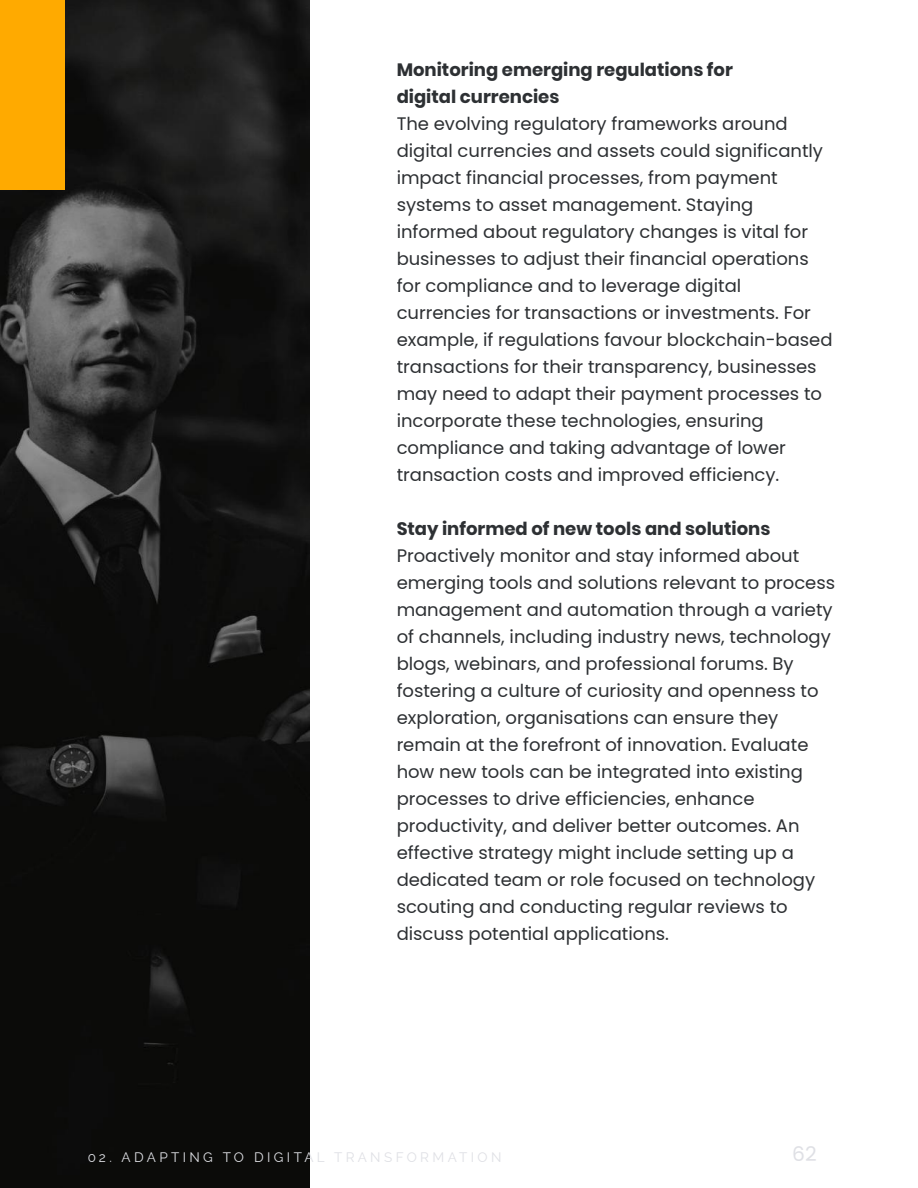
<style>
.page{position:relative;width:918px;height:1188px;background:#fff}
.page>*{position:absolute;margin:0;border:0;box-sizing:border-box;transform-origin:0 0}
.t1{font:20.25px "Poppins";color:#dfe0e5}
.t2{font:18px/27px "Poppins";color:#2d3033}
.t3{font:700 18px/27px "Poppins";color:#2d3033}
.t4{font:13.5px "Raleway";letter-spacing:.25em;color:#dfe0e5}
</style>
<div class="page">
<img style="left:0;top:0;width:309px;height:1188px">
<div style="left:0;top:0;width:65px;height:190px;background:#fa0"></div>
<p class="t3" style="left:397px;top:57px;width:338px">Monitoring emerging regulations for digital currencies</p>
<p class="t2" style="left:397px;top:112px;width:437px">The evolving regulatory frameworks around digital currencies and assets could significantly impact financial processes, from payment systems to asset management. Staying informed about regulatory changes is vital for businesses to adjust their financial operations for compliance and to leverage digital currencies for transactions or investments. For example, if regulations favour blockchain-based transactions for their transparency, businesses may need to adapt their payment processes to incorporate these technologies, ensuring compliance and taking advantage of lower transaction costs and improved efficiency.</p>
<p class="t3" style="left:397px;top:516px;width:375px">Stay informed of new tools and solutions</p>
<p class="t2" style="left:397px;top:544px;width:440px">Proactively monitor and stay informed about emerging tools and solutions relevant to process management and automation through a variety of channels, including industry news, technology blogs, webinars, and professional forums. By fostering a culture of curiosity and openness to exploration, organisations can ensure they remain at the forefront of innovation. Evaluate how new tools can be integrated into existing processes to drive efficiencies, enhance productivity, and deliver better outcomes. An effective strategy might include setting up a dedicated team or role focused on technology scouting and conducting regular reviews to discuss potential applications.</p>
<p class="t4" style="left:87px;top:1150px;width:416px">02. ADAPTING TO DIGITAL TRANSFORMATION</p>
<p class="t1" style="left:792px;top:1145px;width:26px">62</p>
</div>
